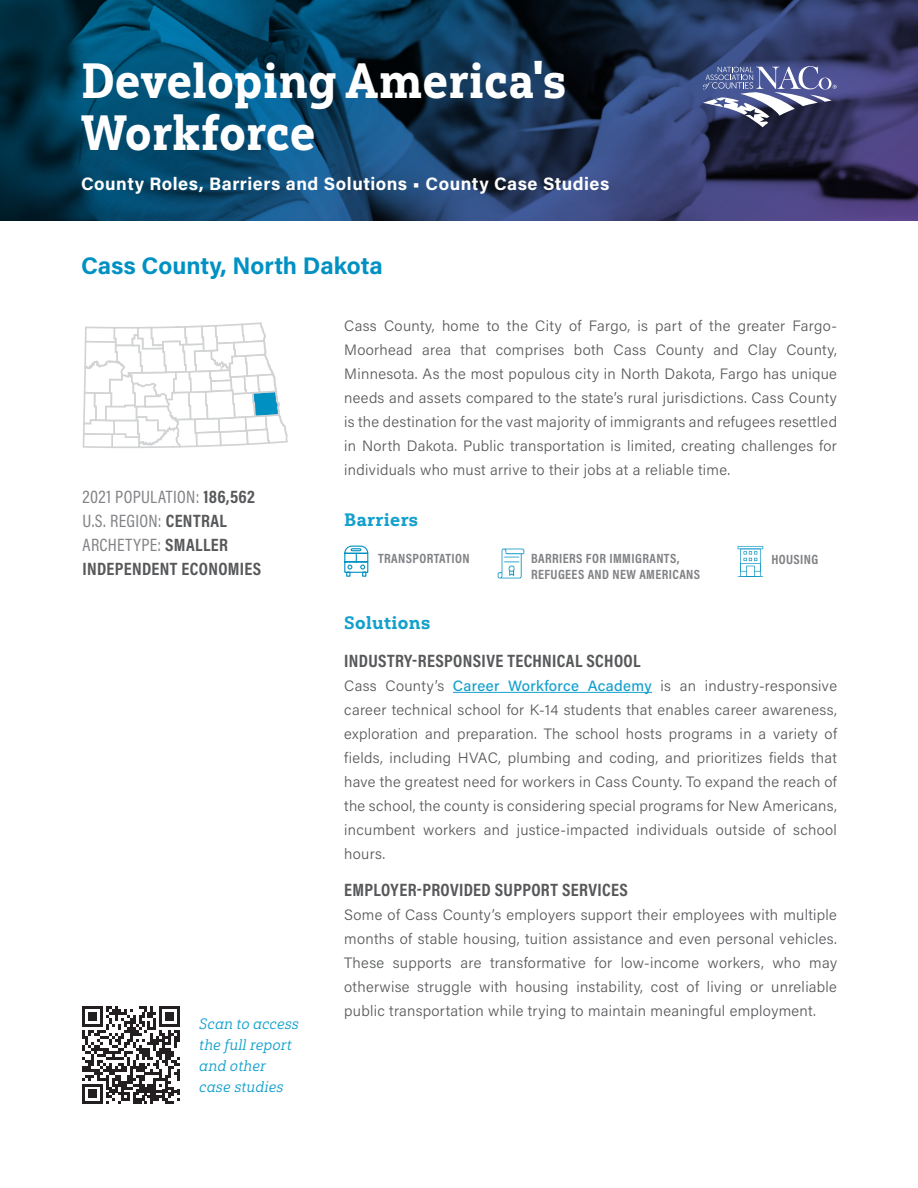
<style>
.page{position:relative;width:918px;height:1188px;background:#fff}
.page>*{position:absolute;margin:0;border:0;box-sizing:border-box;transform-origin:0 0}
.t1{font:49.5px/52.5px "Yorkten Slab Con Ex B";letter-spacing:.01em;color:#fff}
.t2{font:700 24px "Acumin Pro";letter-spacing:-.005em;color:#0091c2}
.t3{font:700 18px/24px "Acumin Pro Cond";letter-spacing:.02em;color:#57585a}
.t4{font:700 18px "Acumin Pro";letter-spacing:.03em;color:#fff}
.t5{font:18px "Acumin Pro Cond";letter-spacing:.02em;color:#808285}
.t6{font:18px "Yorkten Slab Nor Ex B";letter-spacing:.02em;color:#13a0cc}
.body_main_1{font:300 15px/24px "Acumin Pro";letter-spacing:.02em;color:#57585a;text-align:justify}
.t7{font:15px/21px "Yorkten Slab Nor Reg It";letter-spacing:.02em;color:#13a0cc}
.H3_NEW{font:700 13.5px/16.5px "Acumin Pro Cond";letter-spacing:.03em;color:#808285}
.s1{font-weight:700;color:#57585a}
.s2{font-weight:400;color:#808285}
.s3{font-weight:500;color:#13a0cc}
</style>
<div class="page">
<svg style="left:82px;top:1006px;width:98px;height:98px"></svg>
<svg style="left:0;top:0;width:918px;height:220px;background:#1a3b60"></svg>
<svg style="left:703px;top:66px;width:134px;height:61px;background:#656b94"></svg>
<svg style="left:344px;top:545px;width:25px;height:32px"></svg>
<svg style="left:82px;top:138px;width:206px;height:311px"></svg>
<hr style="left:453px;top:692px;width:199px;height:1px;background:#13a0cc">
<svg style="left:497px;top:548px;width:28px;height:31px"></svg>
<hr style="left:738px;top:546px;width:25px;height:3px;background:#0091c2">
<svg style="left:738px;top:549px;width:25px;height:28px"></svg>
<h1 class="t1" style="left:81px;top:54px;width:487px">Developing America's<br>Workforce</h1>
<p class="t4" style="left:81px;top:171px;width:530px">County Roles, Barriers and Solutions • County Case Studies</p>
<h1 class="t2" style="left:81px;top:249px;width:303px">Cass County, North Dakota</h1>
<h4 class="t5" style="left:82px;top:485px;width:174px">2021 POPULATION: <span class="s1">186,562</span></h4>
<h4 class="t5" style="left:82px;top:509px;width:146px">U.S. REGION: <span class="s1">CENTRAL</span></h4>
<h4 class="t3" style="left:82px;top:532px;width:180px"><span class="s2">ARCHETYPE:</span> SMALLER<br>INDEPENDENT ECONOMIES</h4>
<p class="t7" style="left:199px;top:1014px;width:101px">Scan to access the full report and other case studies</p>
<p class="body_main_1" style="left:344px;top:313px;width:494px">Cass County, home to the City of Fargo, is part of the greater Fargo-Moorhead area that comprises both Cass County and Clay County, Minnesota. As the most populous city in North Dakota, Fargo has unique needs and assets compared to the state’s rural jurisdictions. Cass County is the destination for the vast majority of immigrants and refugees resettled in North Dakota. Public transportation is limited, creating challenges for individuals who must arrive to their jobs at a reliable time.</p>
<h2 class="t6" style="left:344px;top:509px;width:75px">Barriers</h2>
<p class="H3_NEW" style="left:378px;top:550px;width:93px">TRANSPORTATION</p>
<p class="H3_NEW" style="left:531px;top:549px;width:171px">BARRIERS FOR IMMIGRANTS,<br>REFUGEES AND NEW AMERICANS</p>
<p class="H3_NEW" style="left:771px;top:551px;width:49px">HOUSING</p>
<h2 class="t6" style="left:344px;top:612px;width:88px">Solutions</h2>
<h4 class="t3" style="left:344px;top:648px;width:298px">INDUSTRY-RESPONSIVE TECHNICAL SCHOOL</h4>
<p class="body_main_1" style="left:344px;top:673px;width:494px">Cass County’s <span class="s3">Career Workforce Academy</span> is an industry-responsive career technical school for K-14 students that enables career awareness, exploration and preparation. The school hosts programs in a variety of fields, including HVAC, plumbing and coding, and prioritizes fields that have the greatest need for workers in Cass County. To expand the reach of the school, the county is considering special programs for New Americans, incumbent workers and justice-impacted individuals outside of school hours.</p>
<h4 class="t3" style="left:344px;top:878px;width:285px">EMPLOYER-PROVIDED SUPPORT SERVICES</h4>
<p class="body_main_1" style="left:344px;top:903px;width:494px">Some of Cass County’s employers support their employees with multiple months of stable housing, tuition assistance and even personal vehicles.<br>These supports are transformative for low-income workers, who may otherwise struggle with housing instability, cost of living or unreliable public transportation while trying to maintain meaningful employment.</p>
</div>
